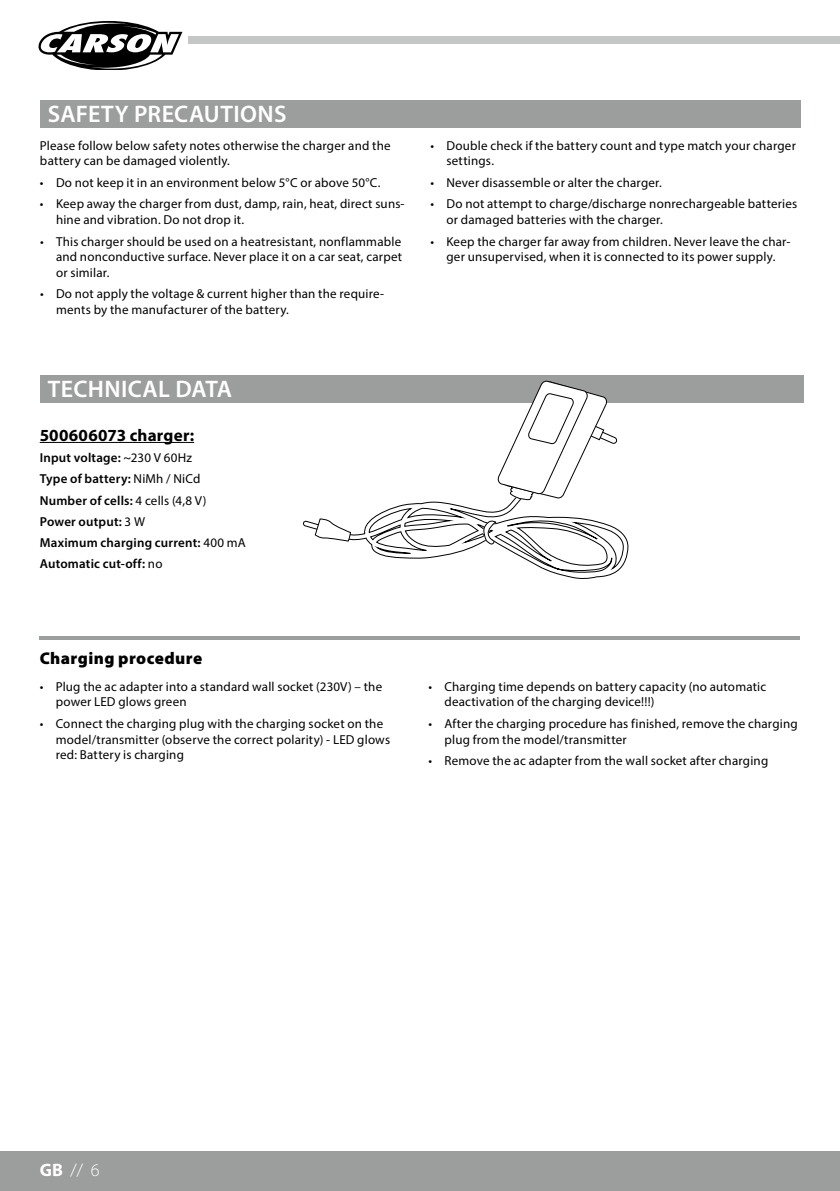
<style>
.page{position:relative;width:840px;height:1191px;background:#fff}
.page>*{position:absolute;margin:0;border:0;box-sizing:border-box;transform-origin:0 0}
.t1{font:600 24px "Myriad Pro";letter-spacing:.015em;color:#fff}
.t2{font:300 18px "Myriad Pro";color:#fff}
.t3{font:700 17px "Myriad Pro";letter-spacing:.015em;color:#000}
.t4{font:900 17px "Myriad Pro";letter-spacing:.025em;color:#000}
.t5{font:13px/15.6px "Myriad Pro";letter-spacing:.015em;color:#000}
.t6{font:600 13px/21.2px "Myriad Pro";letter-spacing:.015em;color:#000}
.s1{font-weight:400}
.s2{font-weight:700}
</style>
<div class="page">
<hr style="left:839px;top:1151px;width:1px;height:40px;background:#9c9d9d">
<div style="left:0;top:1151px;width:839px;height:40px;background:#9c9d9d"></div>
<div style="left:188px;top:36px;width:651px;height:8px;background:#c5c6c6"></div>
<svg style="left:38px;top:21px;width:145px;height:48px"></svg>
<div style="left:40px;top:375px;width:763px;height:28px;background:#9c9d9d"></div>
<hr style="left:40px;top:442px;width:154px;height:1px;background:#000">
<hr style="left:40px;top:636px;width:759px;height:3px;background:#9c9d9d">
<div style="left:40px;top:100px;width:759px;height:28px;background:#9c9d9d"></div>
<svg style="left:303px;top:380px;width:325px;height:199px"></svg>
<h1 class="t1" style="left:48px;top:99px;width:237px">Safety Precautions</h1>
<p class="t5" style="left:40px;top:137px;width:352px">Please follow below safety notes otherwise the charger and the battery can be damaged violently.</p>
<p class="t5" style="left:40px;top:174px;width:342px">• Do not keep it in an environment below 5°C or above 50°C.</p>
<p class="t5" style="left:56px;top:196px;width:350px;text-indent:-16px">• Keep away the charger from dust, damp, rain, heat, direct suns&shy;hine and vibration. Do not drop it.</p>
<p class="t5" style="left:56px;top:233px;width:347px;text-align:justify;text-indent:-16px">• This charger should be used on a heatresistant, nonflammable and nonconductive surface. Never place it on a car seat, carpet or similar.</p>
<p class="t5" style="left:56px;top:286px;width:329px;text-indent:-16px">• Do not apply the voltage &amp; current higher than the require&shy;ments by the manufacturer of the battery.</p>
<h1 class="t1" style="left:48px;top:373px;width:186px">Technical Data</h1>
<h3 class="t3" style="left:40px;top:424px;width:156px">500606073 charger:</h3>
<p class="t6" style="left:40px;top:447px;width:207px">Input voltage: <span class="s1">~230 V 60Hz<br></span>Type of battery: <span class="s1">NiMh / NiCd<br></span>Number of cells: <span class="s1">4 cells (4,8 V)<br></span>Power output: <span class="s1">3 W<br></span>Maximum charging current: <span class="s1">400 mA<br></span>Automatic cut-off: <span class="s1">no</span></p>
<p class="t5" style="left:446px;top:137px;width:351px;text-indent:-16px">• Double check if the battery count and type match your charger settings.</p>
<p class="t5" style="left:430px;top:174px;width:233px">• Never disassemble or alter the charger.</p>
<p class="t5" style="left:446px;top:196px;width:352px;text-indent:-16px">• Do not attempt to charge/discharge nonrechargeable batteries or damaged batteries with the charger.</p>
<p class="t5" style="left:430px;top:233px;width:361px;text-align:center">• Keep the charger far away from children. Never leave the char&shy;ger unsupervised, when it is connected to its power supply.</p>
<h3 class="t4" style="left:40px;top:647px;width:164px">Charging procedure</h3>
<p class="t5" style="left:56px;top:678px;width:328px;text-indent:-16px">• Plug the ac adapter into a standard wall socket (230V) – the power LED glows green</p>
<p class="t5" style="left:56px;top:715px;width:336px;text-indent:-16px">• Connect the charging plug with the charging socket on the model/transmitter (observe the correct polarity) - LED glows red: Battery is charging</p>
<p class="t5" style="left:444px;top:678px;width:323px;text-indent:-16px">• Charging time depends on battery capacity (no automatic deactivation of the charging device!!!)</p>
<p class="t5" style="left:444px;top:715px;width:354px;text-indent:-16px">• After the charging procedure has finished, remove the charging plug from the model/transmitter</p>
<p class="t5" style="left:428px;top:753px;width:341px">• Remove the ac adapter from the wall socket after charging</p>
<h2 class="t2" style="left:40px;top:1159px;width:61px"><span class="s2">GB</span> // 6</h2>
</div>
